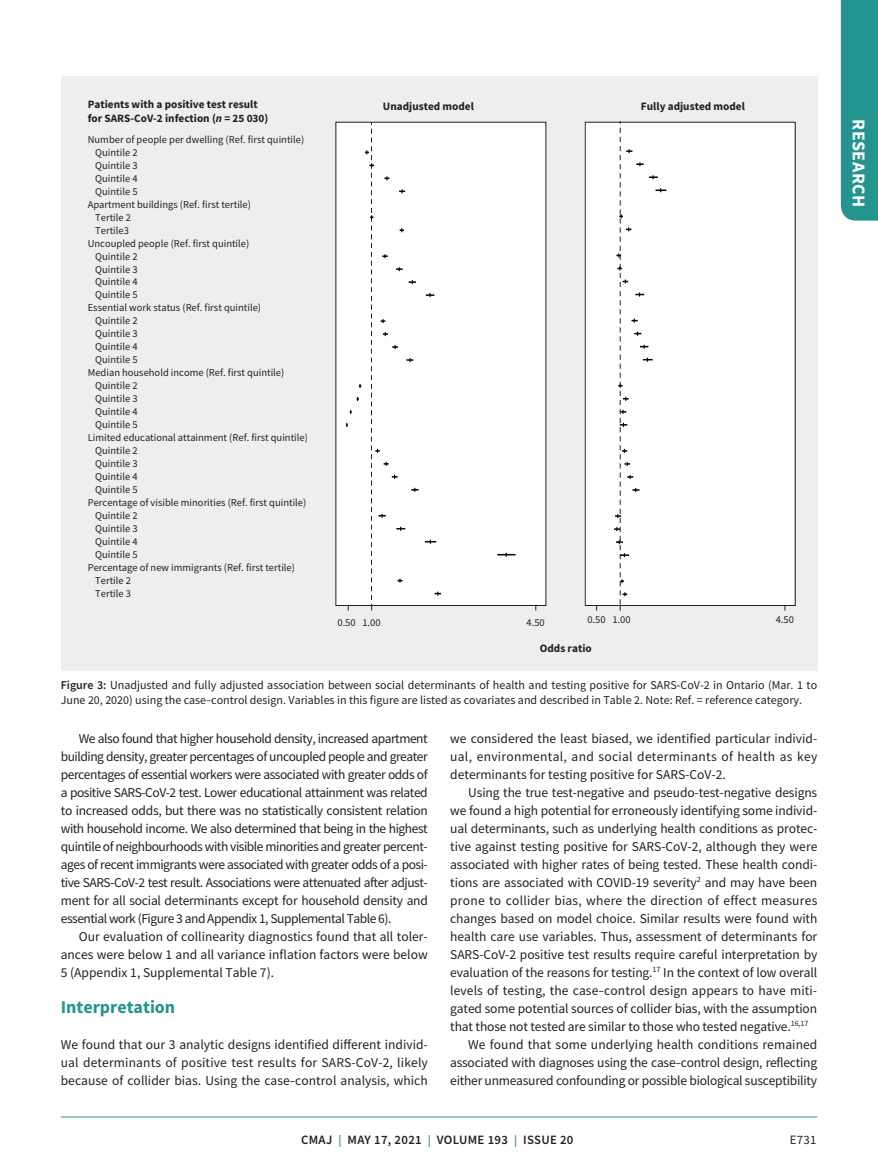
<style>
.page{position:relative;width:878px;height:1175px;background:#fff}
.page>*{position:absolute;margin:0;border:0;box-sizing:border-box;transform-origin:0 0}
.t1{font:700 18px "Source Sans Pro";color:#24948e}
.t2{font:700 18px "Source Sans Pro";letter-spacing:.025em;color:#fff}
.t3{font:13.5px/18px "Source Sans Pro";letter-spacing:-.005em;color:#231f20;text-align:justify}
.t4{font:13.5px "Source Sans Pro";letter-spacing:.015em;color:#231f20}
.t5{font:600 12.75px "Source Sans Pro";letter-spacing:.025em;color:#231f20}
.t6{font:12.75px "Source Sans Pro";color:#231f20}
.t7{font:12px/15px "Source Sans Pro";color:#231f20}
.t8{font:700 11.25px/13.5px "Source Sans Pro";color:#231f20}
.t9{font:10.5px "Source Sans Pro";color:#231f20}
.s1{font-style:italic}
.s2{font-weight:600}
.s3{font-size:12px;color:#24948e}
</style>
<div class="page">
<div style="left:840px;top:0;width:38px;height:220px;background:#24948e"></div>
<hr style="left:61px;top:1116px;width:756px;height:1px;background:#24948e">
<div style="left:61px;top:76px;width:756px;height:594px;background:#eeeeef"></div>
<svg style="left:335px;top:121px;width:461px;height:485px;background:#f9f9f9"></svg>
<p class="t8" style="left:88px;top:99px;width:182px">Patients with a positive test result for SARS-CoV-2 infection (<span class="s1">n</span> = 25 030)</p>
<p class="t9" style="left:88px;top:133px;width:218px">Number of people per dwelling (Ref. first quintile)</p>
<p class="t9" style="left:95px;top:146px;width:44px">Quintile 2</p>
<p class="t9" style="left:95px;top:159px;width:44px">Quintile 3</p>
<p class="t9" style="left:95px;top:171px;width:44px">Quintile 4</p>
<p class="t9" style="left:95px;top:184px;width:44px">Quintile 5</p>
<p class="t9" style="left:88px;top:197px;width:165px">Apartment buildings (Ref. first tertile)</p>
<p class="t9" style="left:95px;top:210px;width:37px">Tertile 2</p>
<p class="t9" style="left:95px;top:223px;width:35px">Tertile3</p>
<p class="t9" style="left:88px;top:236px;width:163px">Uncoupled people (Ref. first quintile)</p>
<p class="t9" style="left:95px;top:249px;width:44px">Quintile 2</p>
<p class="t9" style="left:95px;top:262px;width:44px">Quintile 3</p>
<p class="t9" style="left:95px;top:275px;width:44px">Quintile 4</p>
<p class="t9" style="left:95px;top:288px;width:44px">Quintile 5</p>
<p class="t9" style="left:88px;top:301px;width:175px">Essential work status (Ref. first quintile)</p>
<p class="t9" style="left:95px;top:314px;width:44px">Quintile 2</p>
<p class="t9" style="left:95px;top:327px;width:44px">Quintile 3</p>
<p class="t9" style="left:95px;top:340px;width:44px">Quintile 4</p>
<p class="t9" style="left:95px;top:353px;width:44px">Quintile 5</p>
<p class="t9" style="left:88px;top:366px;width:198px">Median household income (Ref. first quintile)</p>
<p class="t9" style="left:95px;top:379px;width:44px">Quintile 2</p>
<p class="t9" style="left:95px;top:392px;width:44px">Quintile 3</p>
<p class="t9" style="left:95px;top:405px;width:44px">Quintile 4</p>
<p class="t9" style="left:95px;top:418px;width:44px">Quintile 5</p>
<p class="t9" style="left:88px;top:431px;width:221px">Limited educational attainment (Ref. first quintile)</p>
<p class="t9" style="left:95px;top:444px;width:44px">Quintile 2</p>
<p class="t9" style="left:95px;top:457px;width:44px">Quintile 3</p>
<p class="t9" style="left:95px;top:470px;width:44px">Quintile 4</p>
<p class="t9" style="left:95px;top:483px;width:44px">Quintile 5</p>
<p class="t9" style="left:88px;top:496px;width:220px">Percentage of visible minorities (Ref. first quintile)</p>
<p class="t9" style="left:95px;top:509px;width:44px">Quintile 2</p>
<p class="t9" style="left:95px;top:522px;width:44px">Quintile 3</p>
<p class="t9" style="left:95px;top:535px;width:44px">Quintile 4</p>
<p class="t9" style="left:95px;top:548px;width:44px">Quintile 5</p>
<p class="t9" style="left:88px;top:561px;width:209px">Percentage of new immigrants (Ref. first tertile)</p>
<p class="t9" style="left:95px;top:574px;width:37px">Tertile 2</p>
<p class="t9" style="left:95px;top:586px;width:37px">Tertile 3</p>
<p class="t8" style="left:383px;top:100px;width:93px">Unadjusted model</p>
<p class="t9" style="left:337px;top:615px;width:45px">0.50 1.00</p>
<p class="t9" style="left:526px;top:615px;width:20px">4.50</p>
<p class="t8" style="left:641px;top:100px;width:105px">Fully adjusted model</p>
<p class="t9" style="left:587px;top:613px;width:45px">0.50 1.00</p>
<p class="t9" style="left:775px;top:613px;width:20px">4.50</p>
<p class="t8" style="left:539px;top:642px;width:53px">Odds ratio</p>
<p class="t7" style="left:61px;top:677px;width:758px"><span class="s2">Figure 3:</span> Unadjusted and fully adjusted association between social determinants of health and testing positive for SARS-CoV-2 in Ontario (Mar. 1 to<br>June 20, 2020) using the case–control design. Variables in this figure are listed as covariates and described in Table 2. Note: Ref. = reference category.</p>
<p class="t3" style="left:61px;top:729px;width:368px;text-indent:18px">We also found that higher household density, increased apartment building density, greater percentages of uncoupled people and greater percentages of essential workers were associated with greater odds of a positive SARS-CoV-2 test. Lower educational attainment was related to increased odds, but there was no statistically consistent relation with household income. We also determined that being in the highest quintile of neighbourhoods with visible minorities and greater percent&shy;ages of recent immigrants were associated with greater odds of a posi&shy;tive SARS-CoV-2 test result. Associations were attenuated after adjust&shy;ment for all social determinants except for household density and essential work (Figure 3 and Appendix 1, Supplemental Table 6).</p>
<p class="t3" style="left:61px;top:927px;width:368px;text-indent:18px">Our evaluation of collinearity diagnostics found that all toler&shy;ances were below 1 and all variance inflation factors were below 5 (Appendix 1, Supplemental Table 7).</p>
<h1 class="t1" style="left:61px;top:994px;width:116px">Interpretation</h1>
<p class="t3" style="left:61px;top:1035px;width:368px">We found that our 3 analytic designs identified different individ&shy;ual determinants of positive test results for SARS-CoV-2, likely because of collider bias. Using the case–control analysis, which</p>
<p class="t3" style="left:450px;top:729px;width:369px">we considered the least biased, we identified particular individ&shy;ual, environmental, and social determinants of health as key determinants for testing positive for SARS-CoV-2.</p>
<p class="t3" style="left:468px;top:783px;width:350px">Using the true test-negative and pseudo-test-negative designs</p>
<p class="t3" style="left:450px;top:801px;width:368px">we found a high potential for erroneously identifying some individ-</p>
<p class="t3" style="left:450px;top:819px;width:368px">ual determinants, such as underlying health conditions as protec-</p>
<p class="t3" style="left:450px;top:837px;width:368px">tive against testing positive for SARS-CoV-2, although they were</p>
<p class="t3" style="left:450px;top:855px;width:368px">associated with higher rates of being tested. These health condi-</p>
<p class="t3" style="left:450px;top:873px;width:368px">tions are associated with COVID-19 severity<sup>2</sup> and may have been</p>
<p class="t4" style="left:450px;top:891px;width:368px">prone to collider bias, where the direction of effect measures</p>
<p class="t3" style="left:450px;top:909px;width:369px">changes based on model choice. Similar results were found with</p>
<p class="t3" style="left:450px;top:927px;width:368px">health care use variables. Thus, assessment of determinants for</p>
<p class="t3" style="left:450px;top:945px;width:369px">SARS-CoV-2 positive test results require careful interpretation by</p>
<p class="t3" style="left:450px;top:963px;width:368px">evaluation of the reasons for testing.<sup>17</sup> In the context of low overall</p>
<p class="t3" style="left:450px;top:981px;width:368px">levels of testing, the case–control design appears to have miti-</p>
<p class="t3" style="left:450px;top:999px;width:368px">gated some potential sources of collider bias, with the assumption</p>
<p class="t3" style="left:450px;top:1017px;width:360px">that those not tested are similar to those who tested negative.<sup>16,17</sup></p>
<p class="t3" style="left:468px;top:1035px;width:350px">We found that some underlying health conditions remained</p>
<p class="t3" style="left:450px;top:1053px;width:368px">associated with diagnoses using the case–control design, reflecting</p>
<p class="t3" style="left:450px;top:1071px;width:368px">either unmeasured confounding or possible biological susceptibility</p>
<p class="t5" style="left:301px;top:1131px;width:274px">CMAJ <span class="s3">|</span> MAY 17, 2021 <span class="s3">|</span> VOLUME 193 <span class="s3">|</span> ISSUE 20</p>
<p class="t6" style="left:789px;top:1132px;width:28px">E731</p>
<h1 class="t2" style="left:871px;top:119px;width:89px;rotate:90deg">RESEARCH</h1>
</div>
